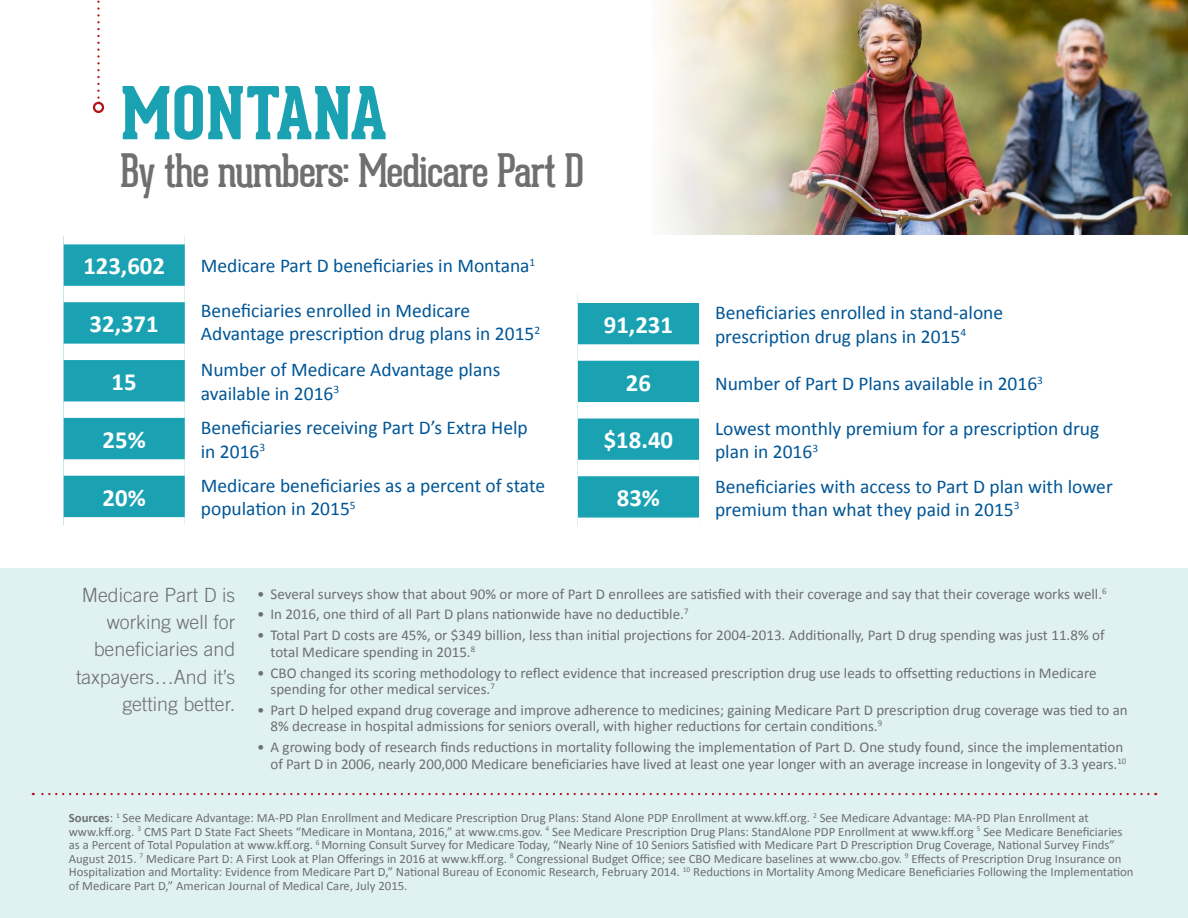
<style>
.page{position:relative;width:1188px;height:918px;background:#fff}
.page>*{position:absolute;margin:0;border:0;box-sizing:border-box;transform-origin:0 0}
.t1{font:800 71.25px "Geared Slab";color:#1aa2b3}
.Paragraph_Style_2{font:45px "Geared Slab";letter-spacing:-.03em;color:#6d6f71}
.numbers{font:700 24.75px "Calibri";color:#fff}
.body{font:300 19.65px/27.5px "Trade Gothic LT Std";color:#6d6f71;text-align:right}
.body_stats{font:19.5px/23.4px "Calibri";color:#005697}
.t2{font:15px/16.5px "Calibri";color:#6d6f71}
.body-2{font:12.75px/13.5px "Calibri";color:#6d6f71}
.s1{font-weight:700}
</style>
<div class="page">
<svg style="left:97px;top:0;width:3px;height:102px"></svg>
<div style="left:93px;top:102px;width:11px;height:11px;border:2px solid #b31117;border-radius:50%"></div>
<img style="left:661px;top:0;width:527px;height:235px">
<div style="left:0;top:568px;width:1188px;height:350px;background:#e0f1f1"></div>
<svg style="left:33px;top:793px;width:1115px;height:2px"></svg>
<div style="left:64px;top:244px;width:121px;height:273px;background:#1aa2b3"></div>
<div style="left:64px;top:286px;width:121px;height:16px;background:#fff"></div>
<div style="left:64px;top:344px;width:121px;height:16px;background:#fff"></div>
<div style="left:64px;top:401px;width:121px;height:17px;background:#fff"></div>
<div style="left:64px;top:459px;width:121px;height:17px;background:#fff"></div>
<div style="left:578px;top:303px;width:121px;height:215px;background:#1aa2b3"></div>
<div style="left:578px;top:344px;width:121px;height:17px;background:#fff"></div>
<div style="left:578px;top:402px;width:121px;height:16px;background:#fff"></div>
<div style="left:578px;top:460px;width:121px;height:16px;background:#fff"></div>
<p class="t1" style="left:121px;top:72px;width:268px">MONTANA</p>
<p class="Paragraph_Style_2" style="left:121px;top:144px;width:465px">By the numbers: Medicare Part D</p>
<p class="numbers" style="left:83px;top:250px;width:83px">123,602</p>
<p class="body_stats" style="left:201px;top:254px;width:336px">Medicare Part D beneficiaries in Montana<sup>1</sup></p>
<p class="numbers" style="left:90px;top:308px;width:71px">32,371</p>
<p class="body_stats" style="left:201px;top:299px;width:341px">Beneficiaries enrolled in Medicare<br>Advantage prescription drug plans in 2015<sup>2</sup></p>
<p class="numbers" style="left:112px;top:366px;width:27px">15</p>
<p class="body_stats" style="left:201px;top:358px;width:301px">Number of Medicare Advantage plans available in 2016<sup>3</sup></p>
<p class="numbers" style="left:103px;top:424px;width:45px">25%</p>
<p class="body_stats" style="left:201px;top:416px;width:328px">Beneficiaries receiving Part D’s Extra Help in 2016<sup>3</sup></p>
<p class="numbers" style="left:103px;top:482px;width:45px">20%</p>
<p class="body_stats" style="left:201px;top:474px;width:346px">Medicare beneficiaries as a percent of state population in 2015<sup>5</sup></p>
<p class="numbers" style="left:604px;top:309px;width:71px">91,231</p>
<p class="body_stats" style="left:715px;top:301px;width:290px">Beneficiaries enrolled in stand-alone prescription drug plans in 2015<sup>4</sup></p>
<p class="numbers" style="left:626px;top:367px;width:27px">26</p>
<p class="body_stats" style="left:715px;top:372px;width:329px">Number of Part D Plans available in 2016<sup>3</sup></p>
<p class="numbers" style="left:604px;top:424px;width:71px">$18.40</p>
<p class="body_stats" style="left:715px;top:417px;width:386px">Lowest monthly premium for a prescription drug plan in 2016<sup>3</sup></p>
<p class="numbers" style="left:617px;top:482px;width:45px">83%</p>
<p class="body_stats" style="left:715px;top:474px;width:399px">Beneficiaries with access to Part D plan with lower premium than what they paid in 2015<sup>3</sup></p>
<p class="body" style="left:76px;top:581px;width:161px">Medicare Part D is working well for beneficiaries and taxpayers…And it’s getting better.</p>
<p class="t2" style="left:257px;top:585px;width:851px">• Several surveys show that about 90% or more of Part D enrollees are satisfied with their coverage and say that their coverage works well.<sup>6</sup></p>
<p class="t2" style="left:257px;top:606px;width:433px">• In 2016, one third of all Part D plans nationwide have no deductible.<sup>7</sup></p>
<p class="t2" style="left:271px;top:627px;width:836px;text-indent:-14px">• Total Part D costs are 45%, or $349 billion, less than initial projections for 2004-2013. Additionally, Part D drug spending was just 11.8% of total Medicare spending in 2015.<sup>8</sup></p>
<p class="t2" style="left:271px;top:664px;width:827px;text-indent:-14px">• CBO changed its scoring methodology to reflect evidence that increased prescription drug use leads to offsetting reductions in Medicare spending for other medical services.<sup>7</sup></p>
<p class="t2" style="left:271px;top:702px;width:859px;text-indent:-14px">• Part D helped expand drug coverage and improve adherence to medicines; gaining Medicare Part D prescription drug coverage was tied to an<br>8% decrease in hospital admissions for seniors overall, with higher reductions for certain conditions.<sup>9</sup></p>
<p class="t2" style="left:257px;top:739px;width:871px;text-align:right">• A growing body of research finds reductions in mortality following the implementation of Part D. One study found, since the implementation of Part D in 2006, nearly 200,000 Medicare beneficiaries have lived at least one year longer with an average increase in longevity of 3.3 years.<sup>10</sup></p>
<p class="body-2" style="left:69px;top:811px;width:1066px"><span class="s1">Sources</span>: <sup>1</sup> See Medicare Advantage: MA-PD Plan Enrollment and Medicare Prescription Drug Plans: Stand Alone PDP Enrollment at www.kff.org. <sup>2</sup> See Medicare Advantage: MA-PD Plan Enrollment at www.kff.org. <sup>3</sup> CMS Part D State Fact Sheets “Medicare in Montana, 2016,” at www.cms.gov. <sup>4</sup> See Medicare Prescription Drug Plans: StandAlone PDP Enrollment at www.kff.org <sup>5</sup> See Medicare Beneficiaries as a Percent of Total Population at www.kff.org. <sup>6</sup> Morning Consult Survey for Medicare Today, “Nearly Nine of 10 Seniors Satisfied with Medicare Part D Prescription Drug Coverage, National Survey Finds” August 2015. <sup>7</sup> Medicare Part D: A First Look at Plan Offerings in 2016 at www.kff.org. <sup>8</sup> Congressional Budget Office; see CBO Medicare baselines at www.cbo.gov. <sup>9</sup> Effects of Prescription Drug Insurance on Hospitalization and Mortality: Evidence from Medicare Part D,” National Bureau of Economic Research, February 2014. <sup>10</sup> Reductions in Mortality Among Medicare Beneficiaries Following the Implementation of Medicare Part D,” American Journal of Medical Care, July 2015.</p>
</div>
